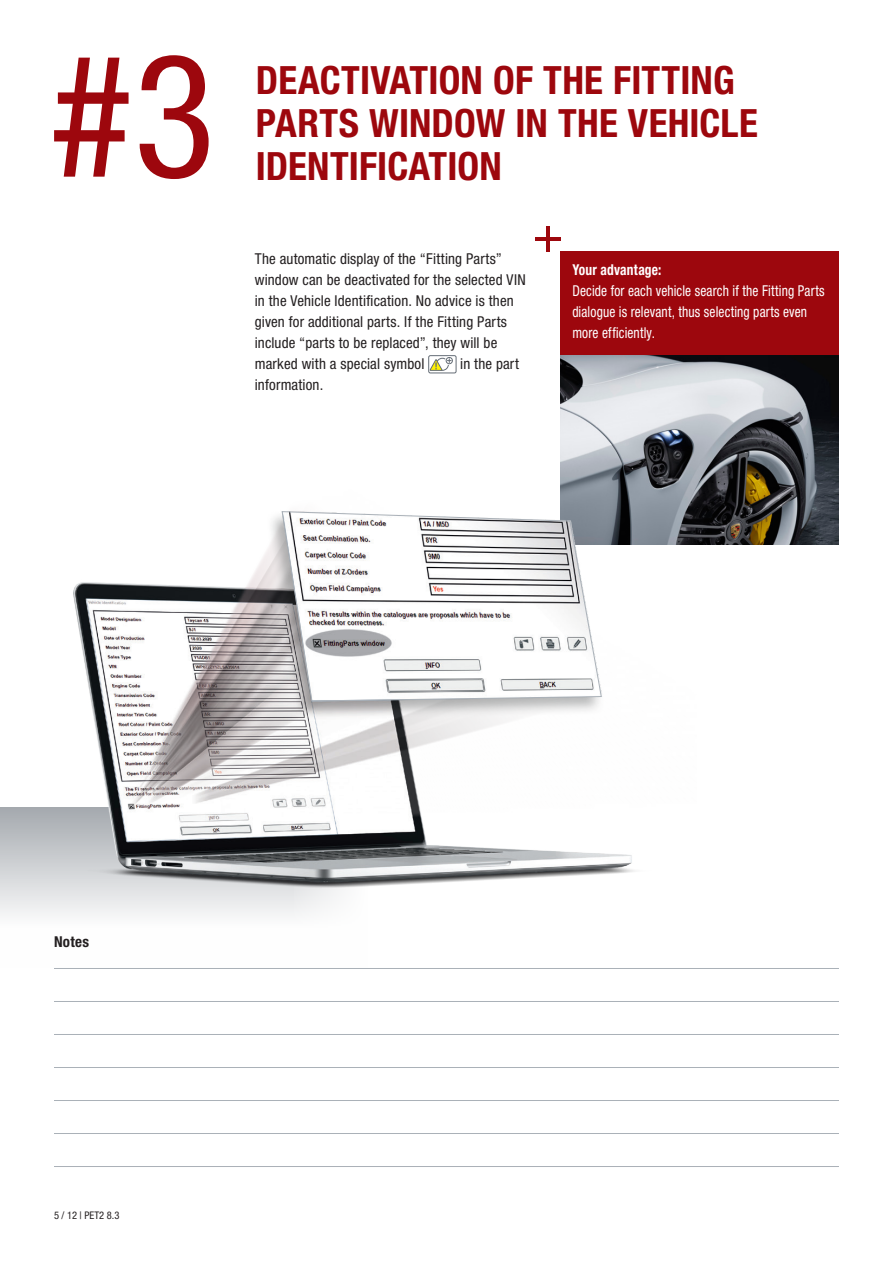
<style>
.page{position:relative;width:893px;height:1263px;background:#fff}
.page>*{position:absolute;margin:0;border:0;box-sizing:border-box;transform-origin:0 0}
.t1{font:condensed 171.45px "Helvetica Neue LT Std";color:#9d070d}
.t2{font:700 condensed 39px/43px "Helvetica Neue LT Std";letter-spacing:.005em;color:#9d070d}
.t3{font:condensed 15px/21px "Helvetica Neue LT Std";letter-spacing:.01em;color:#231f20}
.t4{font:condensed 15px/21px "Helvetica Neue LT Std";letter-spacing:.01em;color:#fff;scale:.9 1}
.t5{font:700 condensed 15px "Helvetica Neue LT Std";letter-spacing:.015em;color:#fff;scale:.9 1}
.t6{font:700 condensed 15px "Helvetica Neue LT Std";letter-spacing:.02em;color:#231f20}
.t7{font:condensed 10.5px "Helvetica Neue LT Std";color:#231f20}
</style>
<div class="page">
<img style="left:561px;top:355px;width:278px;height:190px">
<div style="left:428px;top:355px;width:28px;height:18px;border:1px solid #656d76;border-radius:2px"></div>
<div style="left:446px;top:357px;width:6px;height:7px;background:#acb1b5;border-radius:50%"></div>
<div style="left:446px;top:357px;width:7px;height:7px;border:1px solid #656d76;border-radius:50%"></div>
<svg style="left:429px;top:358px;width:22px;height:13px"></svg>
<div style="left:0;top:807px;width:415px;height:160px;background:linear-gradient(to bottom,#a9adb2,#fff)"></div>
<div style="left:294px;top:796px;width:230px;height:172px;background:#fff"></div>
<hr style="left:54px;top:968px;width:785px;height:1px;background:#aab1b8">
<hr style="left:54px;top:1001px;width:785px;height:1px;background:#aab1b8">
<hr style="left:54px;top:1034px;width:785px;height:1px;background:#aab1b8">
<hr style="left:54px;top:1067px;width:785px;height:1px;background:#aab1b8">
<hr style="left:54px;top:1100px;width:785px;height:1px;background:#aab1b8">
<hr style="left:54px;top:1133px;width:785px;height:1px;background:#aab1b8">
<hr style="left:54px;top:1166px;width:785px;height:1px;background:#aab1b8">
<img style="left:45px;top:484px;width:651px;height:433px">
<div style="left:561px;top:251px;width:278px;height:104px;background:#9d070d"></div>
<hr style="left:546px;top:226px;width:4px;height:25px;background:#9d070d">
<hr style="left:536px;top:237px;width:25px;height:3px;background:#9d070d">
<svg style="left:281px;top:511px;width:321px;height:191px"></svg>
<h1 class="t1" style="left:50px;top:17px;width:167px">#3</h1>
<h2 class="t2" style="left:256px;top:58px;width:503px">DEACTIVATION OF THE FITTING<br>PARTS WINDOW IN THE VEHICLE<br>IDENTIFICATION</h2>
<p class="t3" style="left:255px;top:248px;width:272px">The automatic display of the “Fitting Parts” window can be deactivated for the selected VIN in the Vehicle Identification. No advice is then given for additional parts. If the Fitting Parts include “parts to be replaced”, they will be marked with a special symbol</p>
<p class="t3" style="left:460px;top:353px;width:60px">in the part</p>
<p class="t3" style="left:255px;top:374px;width:70px">information.</p>
<p class="t5" style="left:572px;top:260px;width:101px">Your advantage:</p>
<p class="t4" style="left:572px;top:280px;width:282px">Decide for each vehicle search if the Fitting Parts dialogue is relevant, thus selecting parts even more efficiently.</p>
<p class="t6" style="left:54px;top:933px;width:37px">Notes</p>
<p class="t7" style="left:54px;top:1209px;width:67px">5 / 12 | PET2 8.3</p>
</div>
